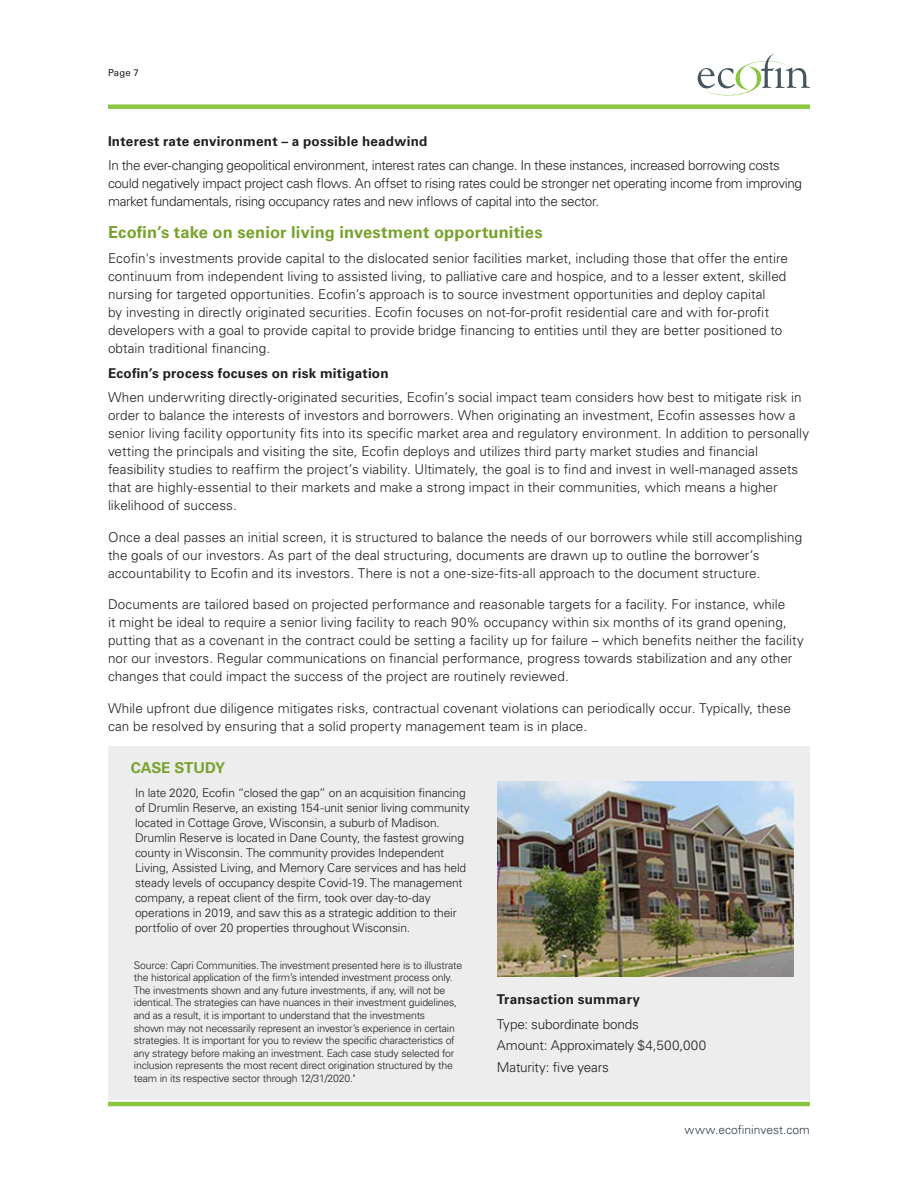
<style>
.page{position:relative;width:918px;height:1188px;background:#fff}
.page>*{position:absolute;margin:0;border:0;box-sizing:border-box;transform-origin:0 0}
.t1{font:700 16.5px "Univers LT Std";letter-spacing:.01em;color:#78a22d}
.t2{font:700 15px "Univers LT Std";letter-spacing:-.005em;color:#78a22d}
.t3{font:300 13.5px/18px "Univers LT Std";letter-spacing:.005em;color:#231f20}
.t4{font:300 13.5px/18px "Univers LT Std";letter-spacing:-.025em;color:#231f20}
.t5{font:700 13.5px "Univers LT Std";letter-spacing:.02em;color:#231f20}
.t6{font:300 13.5px "Univers LT Std";letter-spacing:-.015em;color:#231f20}
.t7{font:300 12px/15px "Univers LT Std";letter-spacing:-.01em;color:#231f20}
.t8{font:300 12px "Univers LT Std";letter-spacing:.005em;color:#323d47}
.t9{font:300 10.5px/12.6px "Univers LT Std";letter-spacing:-.02em;color:#231f20}
.t10{font:9.6px "Univers LT Std";color:#231f20}
</style>
<div class="page">
<div style="left:108px;top:104px;width:702px;height:5px;background:#8bc642"></div>
<hr style="left:108px;top:1102px;width:702px;height:4px;background:#8bc642">
<svg style="left:698px;top:54px;width:112px;height:42px"></svg>
<div style="left:108px;top:746px;width:702px;height:354px;background:#ededee"></div>
<img style="left:498px;top:782px;width:295px;height:194px">
<p class="t10" style="left:108px;top:67px;width:32px">Page 7</p>
<p class="t5" style="left:108px;top:133px;width:321px">Interest rate environment – a possible headwind</p>
<p class="t4" style="left:108px;top:157px;width:696px">In the ever-changing geopolitical environment, interest rates can change. In these instances, increased borrowing costs could negatively impact project cash flows. An offset to rising rates could be stronger net operating income from improving market fundamentals, rising occupancy rates and new inflows of capital into the sector.</p>
<p class="t1" style="left:108px;top:222px;width:436px">Ecofin’s take on senior living investment opportunities</p>
<p class="t3" style="left:108px;top:249px;width:682px">Ecofin's investments provide capital to the dislocated senior facilities market, including those that offer the entire continuum from independent living to assisted living, to palliative care and hospice, and to a lesser extent, skilled nursing for targeted opportunities. Ecofin’s approach is to source investment opportunities and deploy capital<br>by investing in directly originated securities. Ecofin focuses on not-for-profit residential care and with for-profit developers with a goal to provide capital to provide bridge financing to entities until they are better positioned to obtain traditional financing.</p>
<p class="t5" style="left:108px;top:365px;width:282px">Ecofin’s process focuses on risk mitigation</p>
<p class="t3" style="left:108px;top:388px;width:703px">When underwriting directly-originated securities, Ecofin’s social impact team considers how best to mitigate risk in order to balance the interests of investors and borrowers. When originating an investment, Ecofin assesses how a senior living facility opportunity fits into its specific market area and regulatory environment. In addition to personally vetting the principals and visiting the site, Ecofin deploys and utilizes third party market studies and financial feasibility studies to reaffirm the project’s viability. Ultimately, the goal is to find and invest in well-managed assets that are highly-essential to their markets and make a strong impact in their communities, which means a higher likelihood of success.</p>
<p class="t3" style="left:108px;top:528px;width:696px">Once a deal passes an initial screen, it is structured to balance the needs of our borrowers while still accomplishing the goals of our investors. As part of the deal structuring, documents are drawn up to outline the borrower’s accountability to Ecofin and its investors. There is not a one-size-fits-all approach to the document structure.</p>
<p class="t3" style="left:108px;top:595px;width:697px">Documents are tailored based on projected performance and reasonable targets for a facility. For instance, while<br>it might be ideal to require a senior living facility to reach 90% occupancy within six months of its grand opening, putting that as a covenant in the contract could be setting a facility up for failure – which benefits neither the facility nor our investors. Regular communications on financial performance, progress towards stabilization and any other changes that could impact the success of the project are routinely reviewed.</p>
<p class="t3" style="left:108px;top:699px;width:685px">While upfront due diligence mitigates risks, contractual covenant violations can periodically occur. Typically, these can be resolved by ensuring that a solid property management team is in place.</p>
<p class="t2" style="left:131px;top:759px;width:96px">CASE STUDY</p>
<p class="t7" style="left:135px;top:785px;width:336px">In late 2020, Ecofin “closed the gap” on an acquisition financing of Drumlin Reserve, an existing 154-unit senior living community located in Cottage Grove, Wisconsin, a suburb of Madison.<br>Drumlin Reserve is located in Dane County, the fastest growing county in Wisconsin. The community provides Independent Living, Assisted Living, and Memory Care services and has held steady levels of occupancy despite Covid-19. The management company, a repeat client of the firm, took over day-to-day operations in 2019, and saw this as a strategic addition to their portfolio of over 20 properties throughout Wisconsin.</p>
<p class="t9" style="left:134px;top:959px;width:330px">Source: Capri Communities. The investment presented here is to illustrate the historical application of the firm’s intended investment process only.<br>The investments shown and any future investments, if any, will not be identical. The strategies can have nuances in their investment guidelines, and as a result, it is important to understand that the investments<br>shown may not necessarily represent an investor’s experience in certain strategies. It is important for you to review the specific characteristics of any strategy before making an investment. Each case study selected for inclusion represents the most recent direct origination structured by the team in its respective sector through 12/31/2020."</p>
<p class="t5" style="left:497px;top:992px;width:145px">Transaction summary</p>
<p class="t6" style="left:497px;top:1016px;width:144px">Type: subordinate bonds</p>
<p class="t6" style="left:497px;top:1038px;width:211px">Amount: Approximately $4,500,000</p>
<p class="t6" style="left:497px;top:1059px;width:113px">Maturity: five years</p>
<p class="t8" style="left:685px;top:1123px;width:127px">www.ecofininvest.com</p>
</div>
